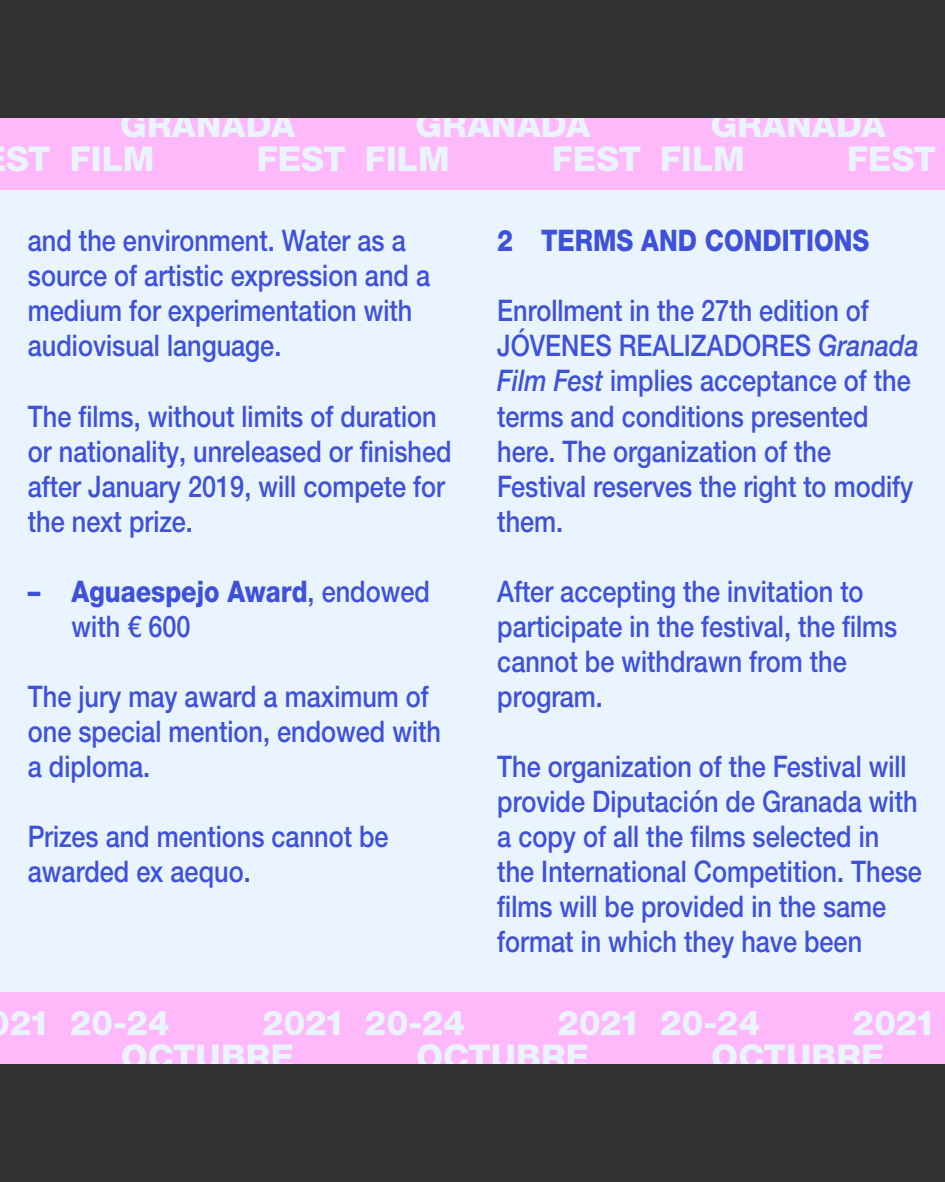
<style>
.page{position:relative;width:945px;height:1182px;background:#fff}
.page>*{position:absolute;margin:0;border:0;box-sizing:border-box;transform-origin:0 0}
.t1{font:800 34.12px/34.1px "Helvetica Neue LTW1 G";letter-spacing:.005em;color:#e9f4ff}
.t2{font:500 29.75px/35px "Helvetica Neue LTW1 G";color:#3e51da;scale:.85 1}
.t3{font:800 29.75px/35px "Helvetica Neue LTW1 G";color:#3e51da;scale:.85 1}
.s1{font-weight:500}
.s2{font-style:italic}
</style>
<div class="page">
<div style="left:0;top:1063px;width:945px;height:118px;background:#323232"></div>
<div style="left:0;top:0;width:945px;height:118px;background:#323232"></div>
<div style="left:0;top:189px;width:945px;height:803px;background:#e9f4ff"></div>
<div style="left:0;top:118px;width:60px;height:71px;background:#ffb9fa"></div>
<div style="left:60px;top:118px;width:295px;height:71px;background:#ffb9fa"></div>
<div style="left:355px;top:118px;width:296px;height:71px;background:#ffb9fa"></div>
<div style="left:651px;top:118px;width:294px;height:71px;background:#ffb9fa"></div>
<div style="left:0;top:992px;width:60px;height:71px;background:#ffb9fa"></div>
<div style="left:60px;top:992px;width:295px;height:71px;background:#ffb9fa"></div>
<div style="left:355px;top:992px;width:296px;height:71px;background:#ffb9fa"></div>
<div style="left:651px;top:992px;width:294px;height:71px;background:#ffb9fa"></div>
<p class="t1" style="left:6px;top:142px;width:46px">ST</p>
<p class="t1" style="left:70px;top:108px;width:227px;text-indent:50px">GRANADA<br>FILM</p>
<p class="t1" style="left:257px;top:142px;width:90px">FEST</p>
<p class="t1" style="left:365px;top:108px;width:227px;text-indent:50px">GRANADA<br>FILM</p>
<p class="t1" style="left:552px;top:142px;width:90px">FEST</p>
<p class="t1" style="left:660px;top:108px;width:227px;text-indent:50px">GRANADA<br>FILM</p>
<p class="t1" style="left:847px;top:142px;width:90px">FEST</p>
<p class="t2" style="left:28px;top:223px;width:475px">and the environment. Water as a source of artistic expression and a medium for experimentation with audiovisual language.</p>
<p class="t2" style="left:28px;top:398px;width:500px">The films, without limits of duration or nationality, unreleased or finished after January 2019, will compete for the next prize.</p>
<p class="t3" style="left:72px;top:573px;width:423px;text-indent:-44px">– Aguaespejo Award<span class="s1">, endowed with € 600</span></p>
<p class="t2" style="left:28px;top:678px;width:488px">The jury may award a maximum of one special mention, endowed with a diploma.</p>
<p class="t2" style="left:28px;top:818px;width:426px">Prizes and mentions cannot be awarded ex aequo.</p>
<p class="t3" style="left:497px;top:223px;width:439px">2 TERMS AND CONDITIONS</p>
<p class="t2" style="left:497px;top:293px;width:497px">Enrollment in the 27th edition of<br>JÓVENES REALIZADORES <span class="s2">Granada<br>Film Fest</span> implies acceptance of the terms and conditions presented here. The organization of the<br>Festival reserves the right to modify them.</p>
<p class="t2" style="left:497px;top:573px;width:472px">After accepting the invitation to participate in the festival, the films cannot be withdrawn from the program.</p>
<p class="t2" style="left:497px;top:748px;width:501px">The organization of the Festival will provide Diputación de Granada with a copy of all the films selected in the International Competition. These films will be provided in the same format in which they have been</p>
<p class="t1" style="left:10px;top:1005px;width:42px">21</p>
<p class="t1" style="left:70px;top:1005px;width:102px">20-24</p>
<p class="t1" style="left:121px;top:1005px;width:226px;text-indent:141px">2021<br>OCTUBRE</p>
<p class="t1" style="left:365px;top:1005px;width:102px">20-24</p>
<p class="t1" style="left:416px;top:1005px;width:226px;text-indent:141px">2021<br>OCTUBRE</p>
<p class="t1" style="left:660px;top:1005px;width:102px">20-24</p>
<p class="t1" style="left:712px;top:1005px;width:226px;text-indent:141px">2021<br>OCTUBRE</p>
</div>
